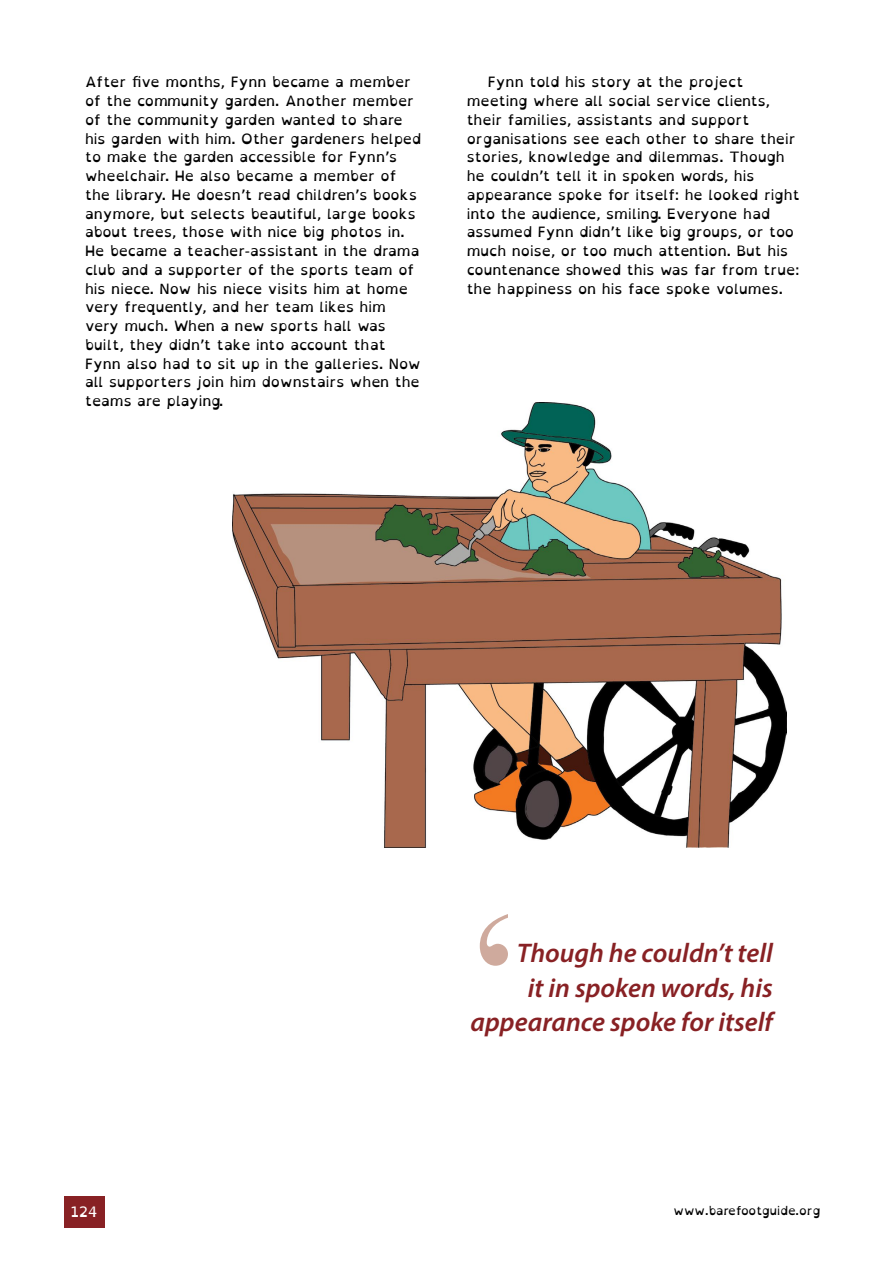
<style>
.page{position:relative;width:893px;height:1263px;background:#fff}
.page>*{position:absolute;margin:0;border:0;box-sizing:border-box;transform-origin:0 0}
.Sml_Chapter_sub-titl{font:194.4px "Times New Roman MT Std";color:#cfaa9d}
.Pull_Quote-5{font:italic 600 27px/34.5px "Myriad Pro";color:#882124;text-align:center}
.t1{font:14.4px "Open Dyslexic";color:#fff}
.body-copy-5{font:14.25px/18.8px "Open Dyslexic";color:#000}
.body-copy-indent-5{font:14.25px/18.8px "Open Dyslexic";color:#000}
.t2{font:12px "Open Dyslexic";color:#000}
</style>
<div class="page">
<img style="left:232px;top:402px;width:555px;height:445px">
<div style="left:64px;top:1196px;width:41px;height:32px;background:#882124"></div>
<p class="body-copy-5" style="left:85px;top:73px;width:338px">After five months, Fynn became a member of the community garden. Another member of the community garden wanted to share his garden with him. Other gardeners helped to make the garden accessible for Fynn’s wheelchair. He also became a member of the library. He doesn’t read children’s books anymore, but selects beautiful, large books about trees, those with nice big photos in.<br>He became a teacher-assistant in the drama club and a supporter of the sports team of his niece. Now his niece visits him at home very frequently, and her team likes him very much. When a new sports hall was built, they didn’t take into account that Fynn also had to sit up in the galleries. Now all supporters join him downstairs when the teams are playing.</p>
<p class="body-copy-indent-5" style="left:467px;top:73px;width:334px;text-indent:21px">Fynn told his story at the project meeting where all social service clients, their families, assistants and support organisations see each other to share their stories, knowledge and dilemmas. Though he couldn’t tell it in spoken words, his appearance spoke for itself: he looked right into the audience, smiling. Everyone had assumed Fynn didn’t like big groups, or too much noise, or too much attention. But his countenance showed this was far from true: the happiness on his face spoke volumes.</p>
<p class="Sml_Chapter_sub-titl" style="left:468px;top:875px;width:54px">‘</p>
<p class="Pull_Quote-5" style="left:517px;top:935px;width:258px">Though he couldn’t tell it in spoken words, his</p>
<p class="Pull_Quote-5" style="left:471px;top:1004px;width:304px">appearance spoke for itself</p>
<p class="t1" style="left:71px;top:1203px;width:28px">124</p>
<p class="t2" style="left:673px;top:1204px;width:149px">www.barefootguide.org</p>
</div>
